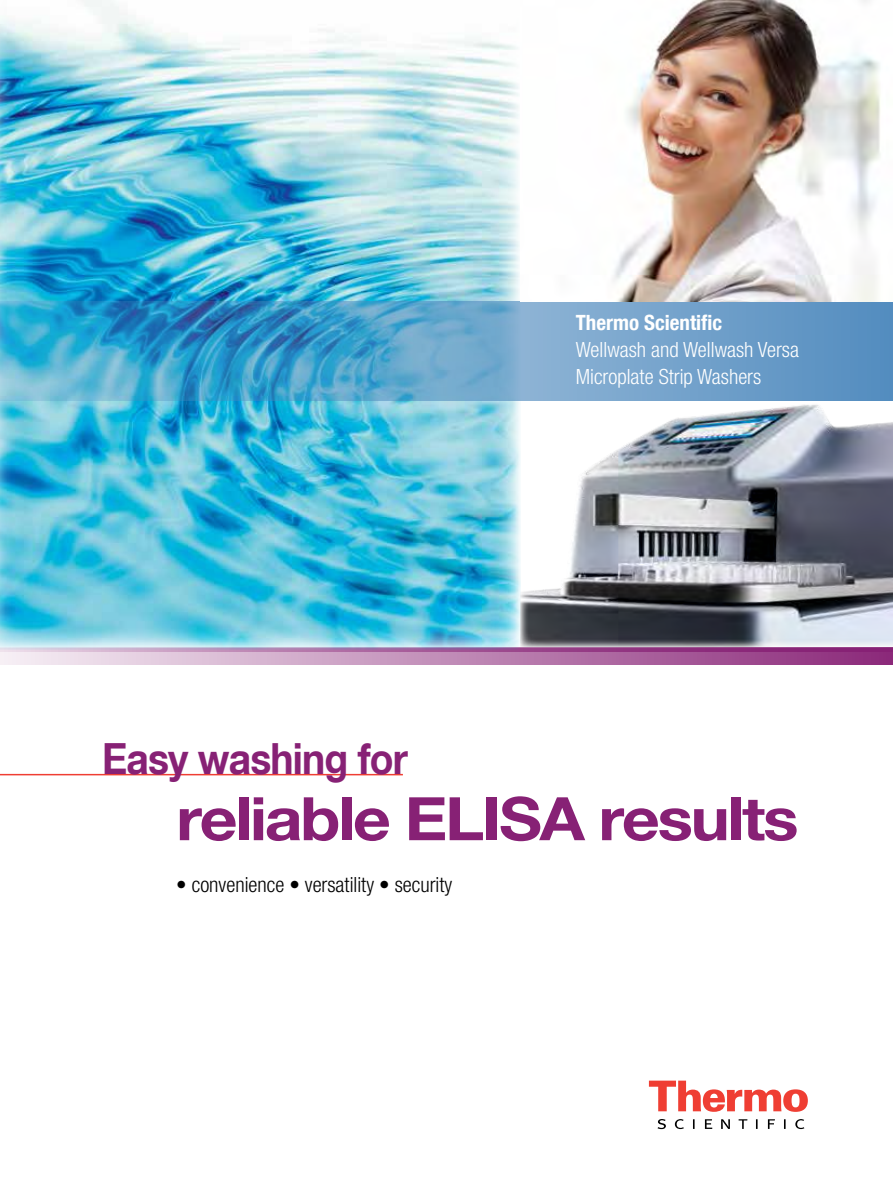
<style>
.page{position:relative;width:893px;height:1187px;background:#fff}
.page>*{position:absolute;margin:0;border:0;box-sizing:border-box;transform-origin:0 0}
.t1{font:700 60px "Helvetica Neue LT Com";letter-spacing:-.035em;color:#872175;scale:1.1 1}
.t2{font:700 42.9px "Helvetica Neue LT Com";letter-spacing:-.02em;color:#872175;scale:.91 1}
.t3{font:300 condensed 21px/27px "Helvetica Neue LT Com";color:#fff}
.t4{font:300 condensed 21px "Helvetica Neue LT Com";color:#000}
.t5{font:700 condensed 21px "Helvetica Neue LT Com";color:#fff}
</style>
<div class="page">
<svg style="left:0;top:649px;width:893px;height:15px;background:#c08cb7"></svg>
<img style="left:521px;top:404px;width:372px;height:248px">
<img style="left:0;top:0;width:521px;height:649px">
<svg style="left:649px;top:1080px;width:159px;height:31px"></svg>
<svg style="left:657px;top:1119px;width:147px;height:9px"></svg>
<hr style="left:0;top:773px;width:403px;height:2px;background:#ef3e33">
<svg style="left:0;top:301px;width:893px;height:100px;background:#59a1cb"></svg>
<img style="left:613px;top:0;width:267px;height:301px">
<p class="t5" style="left:576px;top:310px;width:148px">Thermo Scientific</p>
<p class="t3" style="left:576px;top:336px;width:225px">Wellwash and Wellwash Versa<br>Microplate Strip Washers</p>
<h2 class="t2" style="left:102px;top:731px;width:338px">Easy washing for</h2>
<h1 class="t1" style="left:176px;top:780px;width:567px">reliable ELISA results</h1>
<p class="t4" style="left:176px;top:872px;width:277px">• convenience • versatility • security</p>
</div>
